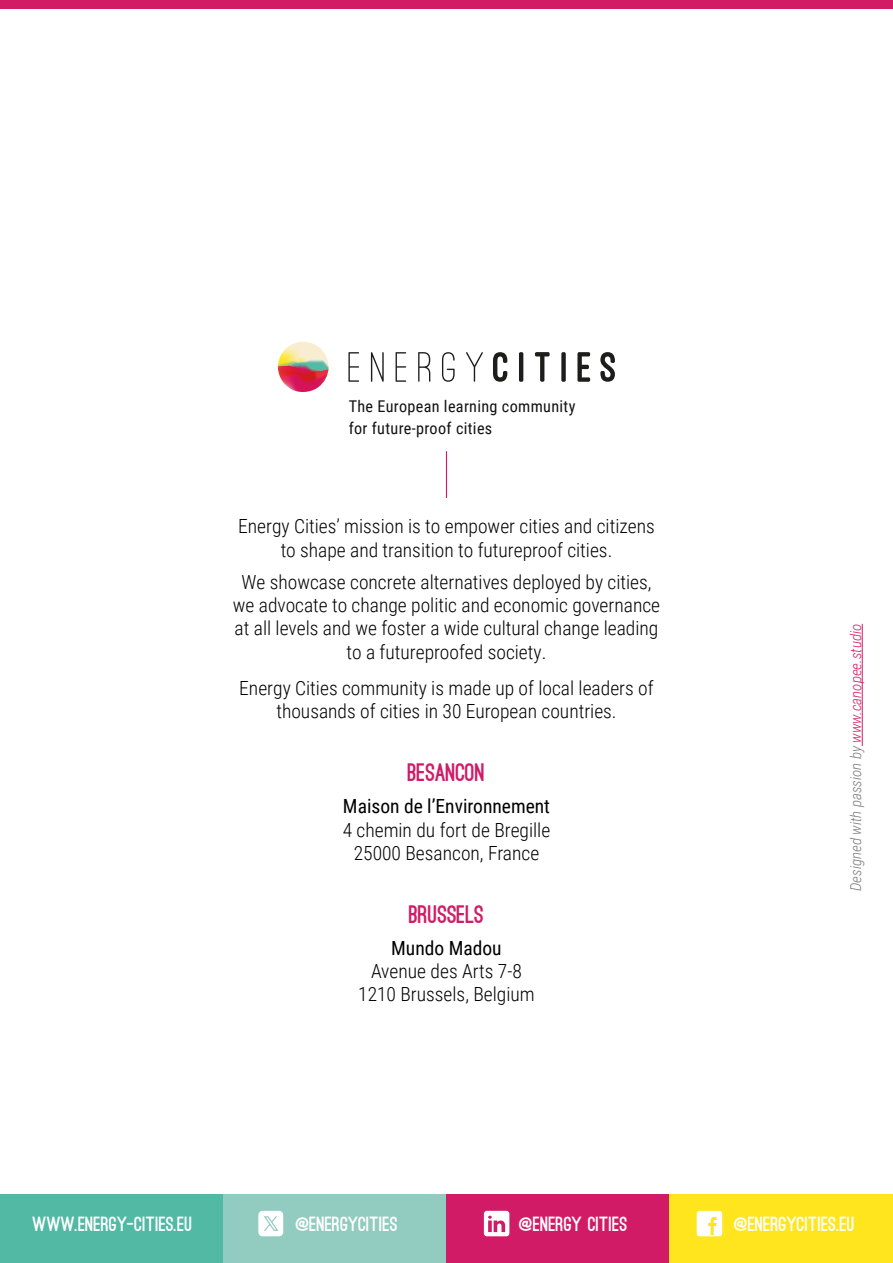
<style>
.page{position:relative;width:893px;height:1263px;background:#fff}
.page>*{position:absolute;margin:0;border:0;box-sizing:border-box;transform-origin:0 0}
.t1{font:900 24px "Ostrich Sans";color:#d11b67}
.t2{font:300 19.5px/23.4px "Roboto Condensed";color:#000;text-align:center}
.t3{font:900 19.5px "Ostrich Sans";color:#fff}
.t4{font:19.5px "Roboto Condensed";color:#000}
.t5{font:16.2px/22.5px "Roboto Condensed";letter-spacing:.02em;color:#121212}
.t6{font:italic 300 15px "Roboto Condensed";color:#7c7b7b}
.s1{color:#d11b67}
</style>
<div class="page">
<svg style="left:278px;top:342px;width:50px;height:50px"></svg>
<svg style="left:348px;top:352px;width:11px;height:30px"></svg>
<svg style="left:371px;top:352px;width:13px;height:30px"></svg>
<svg style="left:396px;top:352px;width:10px;height:30px"></svg>
<svg style="left:418px;top:352px;width:12px;height:30px"></svg>
<svg style="left:442px;top:352px;width:13px;height:30px"></svg>
<svg style="left:466px;top:352px;width:17px;height:30px"></svg>
<svg style="left:493px;top:352px;width:14px;height:30px"></svg>
<hr style="left:519px;top:352px;width:4px;height:30px;background:#1d1e1c;border-radius:2px">
<svg style="left:535px;top:352px;width:15px;height:30px"></svg>
<div style="left:561px;top:352px;width:5px;height:30px;background:#1d1e1c;border-radius:2px"></div>
<svg style="left:577px;top:352px;width:13px;height:30px"></svg>
<svg style="left:600px;top:352px;width:15px;height:30px"></svg>
<hr style="left:446px;top:451px;width:1px;height:47px;background:#d11b67">
<hr style="left:862px;top:624px;width:1px;height:122px;background:#d11b67">
<div style="left:0;top:1195px;width:223px;height:68px;background:#51b9a4"></div>
<div style="left:223px;top:1195px;width:223px;height:68px;background:#92cbbf"></div>
<div style="left:446px;top:1195px;width:224px;height:68px;background:#d11b67"></div>
<div style="left:670px;top:1195px;width:223px;height:68px;background:#fee51e"></div>
<svg style="left:258px;top:1211px;width:25px;height:25px"></svg>
<div style="left:0;top:0;width:893px;height:9px;background:#d11b67"></div>
<svg style="left:697px;top:1211px;width:25px;height:25px"></svg>
<svg style="left:484px;top:1211px;width:25px;height:25px"></svg>
<p class="t5" style="left:349px;top:394px;width:228px">The European learning community for future-proof cities</p>
<p class="t2" style="left:238px;top:514px;width:418px">Energy Cities’ mission is to empower cities and citizens to shape and transition to futureproof cities.</p>
<p class="t2" style="left:233px;top:569px;width:429px">We showcase concrete alternatives deployed by cities, we advocate to change politic and economic governance at all levels and we foster a wide cultural change leading to a futureproofed society.</p>
<p class="t2" style="left:239px;top:676px;width:416px">Energy Cities community is made up of local leaders of thousands of cities in 30 European countries.</p>
<p class="t1" style="left:408px;top:763px;width:79px">BESANCON</p>
<p class="t4" style="left:343px;top:792px;width:209px">Maison de l’Environnement</p>
<p class="t2" style="left:343px;top:817px;width:209px">4 chemin du fort de Bregille<br>25000 Besancon, France</p>
<p class="t1" style="left:409px;top:905px;width:76px">BRUSSELS</p>
<p class="t4" style="left:391px;top:934px;width:112px">Mundo Madou</p>
<p class="t2" style="left:358px;top:959px;width:178px">Avenue des Arts 7-8<br>1210 Brussels, Belgium</p>
<p class="t6" style="left:845px;top:891px;width:269px;rotate:-90deg">Designed with passion by <span class="s1">www.canopee.studio</span></p>
<p class="t3" style="left:33px;top:1216px;width:162px">WWW.ENERGY-CITIES.EU</p>
<p class="t3" style="left:296px;top:1216px;width:103px">@ENERGYCITIES</p>
<p class="t3" style="left:520px;top:1216px;width:109px">@ENERGY CITIES</p>
<p class="t3" style="left:735px;top:1216px;width:122px">@ENERGYCITIES.EU</p>
</div>
